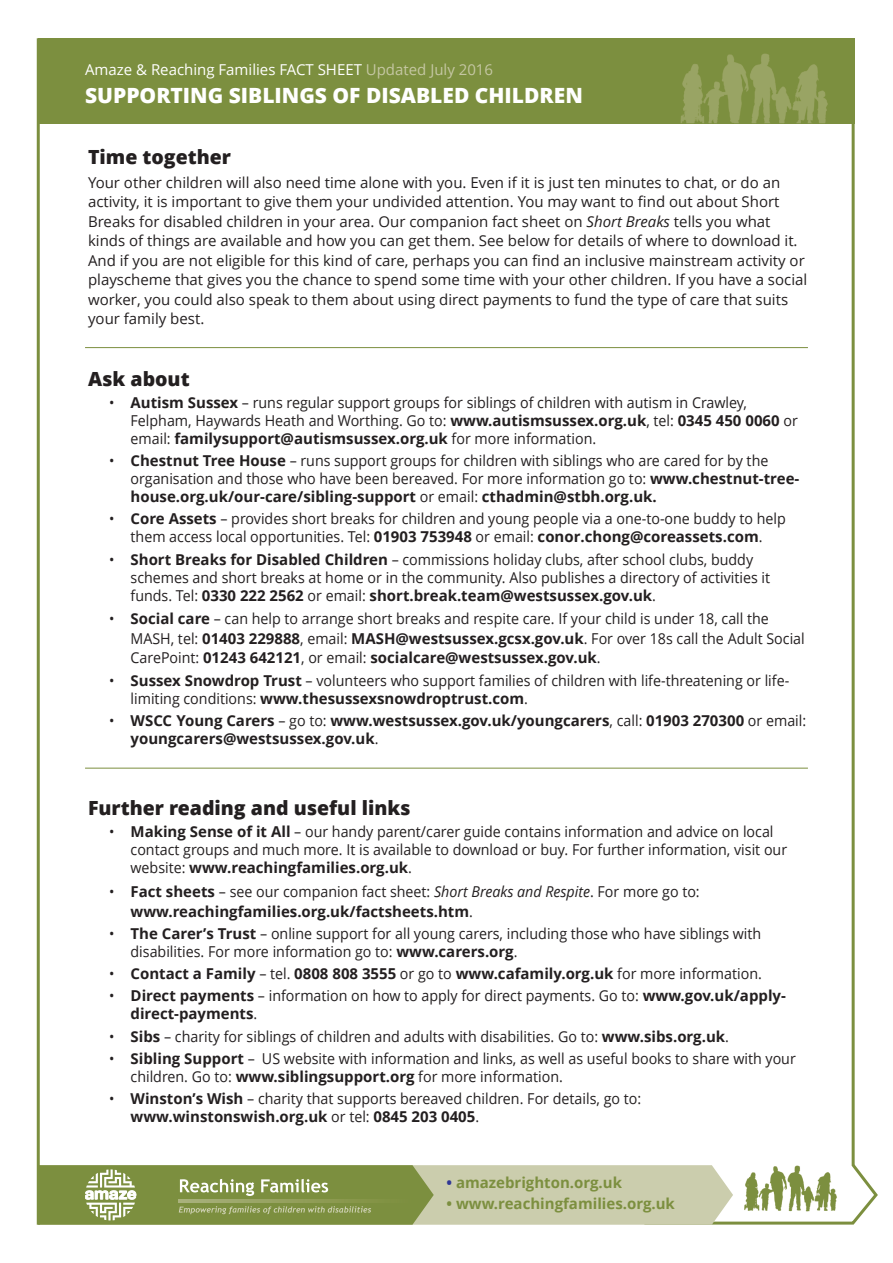
<style>
.page{position:relative;width:893px;height:1263px;background:#fff}
.page>*{position:absolute;margin:0;border:0;box-sizing:border-box;transform-origin:0 0}
.t1{font:800 21px "Open Sans";color:#fff}
.t2{font:800 19.5px "Open Sans";color:#231f20}
.t3{font:15px/18px "Open Sans";color:#231f20;scale:.95 1}
.t4{font:15px/19.5px "Open Sans";color:#231f20}
.t5{font:700 15px/18px "Open Sans";color:#231f20}
.t6{font:700 15px "Open Sans";color:#7c8f3f}
.t7{font:15px "Open Sans";color:#fff}
.s1{color:#c5c7a3}
.s2{font-style:italic}
.s3{font-weight:700}
.s4{font-weight:400}
.s5{font-weight:400;font-style:italic}
.s6{color:#303795}
</style>
<div class="page">
<div style="left:38px;top:38px;width:817px;height:85px;background:#7c8f3f"></div>
<svg style="left:641px;top:53px;width:237px;height:1172px"></svg>
<img style="left:744px;top:1165px;width:94px;height:49px">
<svg style="left:40px;top:1165px;width:693px;height:60px"></svg>
<img style="left:179px;top:1199px;width:233px;height:3px">
<hr style="left:37px;top:38px;width:3px;height:1187px;background:#7c8f3f">
<hr style="left:85px;top:768px;width:723px;height:1px;background:#7c8f3f">
<hr style="left:85px;top:347px;width:723px;height:1px;background:#7c8f3f">
<p class="t7" style="left:85px;top:59px;width:410px">Amaze &amp; Reaching Families FAcT SheeT <span class="s1">Updated July 2016</span></p>
<h1 class="t1" style="left:85px;top:81px;width:499px">supporting siblings of disabled children</h1>
<h2 class="t2" style="left:88px;top:143px;width:144px">time together</h2>
<p class="t4" style="left:88px;top:172px;width:721px">Your other children will also need time alone with you. even if it is just ten minutes to chat, or do an activity, it is important to give them your undivided attention. You may want to find out about Short Breaks for disabled children in your area. Our companion fact sheet on <span class="s2">Short Breaks</span> tells you what kinds of things are available and how you can get them. See below for details of where to download it.<br>And if you are not eligible for this kind of care, perhaps you can find an inclusive mainstream activity or playscheme that gives you the chance to spend some time with your other children. If you have a social worker, you could also speak to them about using direct payments to fund the type of care that suits your family best.</p>
<h2 class="t2" style="left:88px;top:365px;width:103px">ask about</h2>
<p class="t3" style="left:131px;top:393px;width:704px;text-indent:-21px">• <span class="s3">Autism Sussex</span> – runs regular support groups for siblings of children with autism in crawley,<br>Felpham, haywards heath and Worthing. Go to: <span class="s3">www.autismsussex.org.uk</span>, tel: <span class="s3">0345 450 0060</span> or email: <span class="s3">familysupport@autismsussex.org.uk</span> for more information.</p>
<p class="t3" style="left:131px;top:451px;width:705px;text-indent:-21px">• <span class="s3">Chestnut Tree House</span> – runs support groups for children with siblings who are cared for by the organisation and those who have been bereaved. For more information go to: <span class="s3">www.chestnut-tree&shy;house.org.uk/our-care/sibling-support</span> or email: <span class="s3">cthadmin@stbh.org.uk.</span></p>
<p class="t3" style="left:109px;top:509px;width:714px;text-align:center">• <span class="s3">Core Assets</span> – provides short breaks for children and young people via a one-to-one buddy to help them access local opportunities. Tel: <span class="s3">01903 753948</span> or email: <span class="s3">conor.chong@coreassets.com</span>.</p>
<p class="t3" style="left:131px;top:550px;width:675px;text-indent:-21px">• <span class="s3">Short Breaks for Disabled Children</span> – commissions holiday clubs, after school clubs, buddy schemes and short breaks at home or in the community. Also publishes a directory of activities it funds. Tel: <span class="s3">0330 222 2562</span> or email: <span class="s3">short.break.team@westsussex.gov.uk</span>.</p>
<p class="t3" style="left:131px;top:609px;width:711px;line-height:19.5px;text-indent:-21px">• <span class="s3">Social care</span> – can help to arrange short breaks and respite care. If your child is under 18, call the<br>MASh, tel: <span class="s3">01403 229888</span>, email: <span class="s3">MASH@westsussex.gcsx.gov.uk</span>. For over 18s call the Adult Social carePoint: <span class="s3">01243 642121</span>, or email: <span class="s3">socialcare@westsussex.gov.uk</span>.</p>
<p class="t3" style="left:131px;top:671px;width:695px;text-indent:-21px">• <span class="s3">Sussex Snowdrop Trust</span> – volunteers who support families of children with life-threatening or life&shy;limiting conditions: <span class="s3">www.thesussexsnowdroptrust.com</span>.</p>
<p class="t5" style="left:131px;top:711px;width:677px;text-indent:-21px"><span class="s4">•</span> WSCC Young Carers <span class="s4">– go to:</span> www.westsussex.gov.uk/youngcarers<span class="s4">, call:</span> 01903 270300 <span class="s4">or email: </span>youngcarers@westsussex.gov.uk<span class="s4">.</span></p>
<h2 class="t2" style="left:88px;top:794px;width:324px">further reading and useful links</h2>
<p class="t3" style="left:131px;top:822px;width:693px;text-indent:-21px">• <span class="s3">Making Sense of it All</span> – our handy parent/carer guide contains information and advice on local contact groups and much more. It is available to download or buy. For further information, visit our website: <span class="s3">www.reachingfamilies.org.uk</span>.</p>
<p class="t5" style="left:131px;top:881px;width:571px;line-height:19.5px;text-indent:-21px"><span class="s4">•</span> Fact sheets <span class="s4">– see our companion fact sheet:</span> <span class="s5">Short Breaks and Respite</span><span class="s4">. For more go to: </span>www.reachingfamilies.org.uk/factsheets.htm<span class="s4">.</span></p>
<p class="t3" style="left:131px;top:924px;width:665px;text-indent:-21px">• <span class="s3">The Carer’s Trust</span> – online support for all young carers, including those who have siblings with disabilities. For more information go to: <span class="s3">www.carers.org</span>.</p>
<p class="t5" style="left:109px;top:964px;width:654px"><span class="s4">•</span> Contact a Family <span class="s4">– tel.</span> 0808 808 3555 <span class="s4">or go to</span> www.cafamily.org.uk <span class="s4">for more information.</span></p>
<p class="t3" style="left:131px;top:986px;width:691px;text-indent:-21px">• <span class="s3">Direct payments</span> – information on how to apply for direct payments. Go to: <span class="s3">www.gov.uk/apply&shy;direct-payments</span>.</p>
<p class="t3" style="left:109px;top:1027px;width:654px">• <span class="s3">Sibs</span> – charity for siblings of children and adults with disabilities. Go to: <span class="s3">www.sibs.org.uk</span>.</p>
<p class="t3" style="left:131px;top:1049px;width:702px;text-indent:-21px">• <span class="s3">Sibling Support</span> – US website with information and links, as well as useful books to share with your children. Go to: <span class="s3">www.siblingsupport.org</span> for more information.</p>
<p class="t3" style="left:131px;top:1089px;width:539px;text-indent:-21px">• <span class="s3">Winston’s Wish</span> – charity that supports bereaved children. For details, go to: <span class="s3">www.winstonswish.org.uk</span> or tel: <span class="s3">0845 203 0405</span>.</p>
<p class="t6" style="left:446px;top:1172px;width:177px"><span class="s6">•</span> amazebrighton.org.uk</p>
<p class="t6" style="left:446px;top:1193px;width:230px">• www.reachingfamilies.org.uk</p>
</div>
